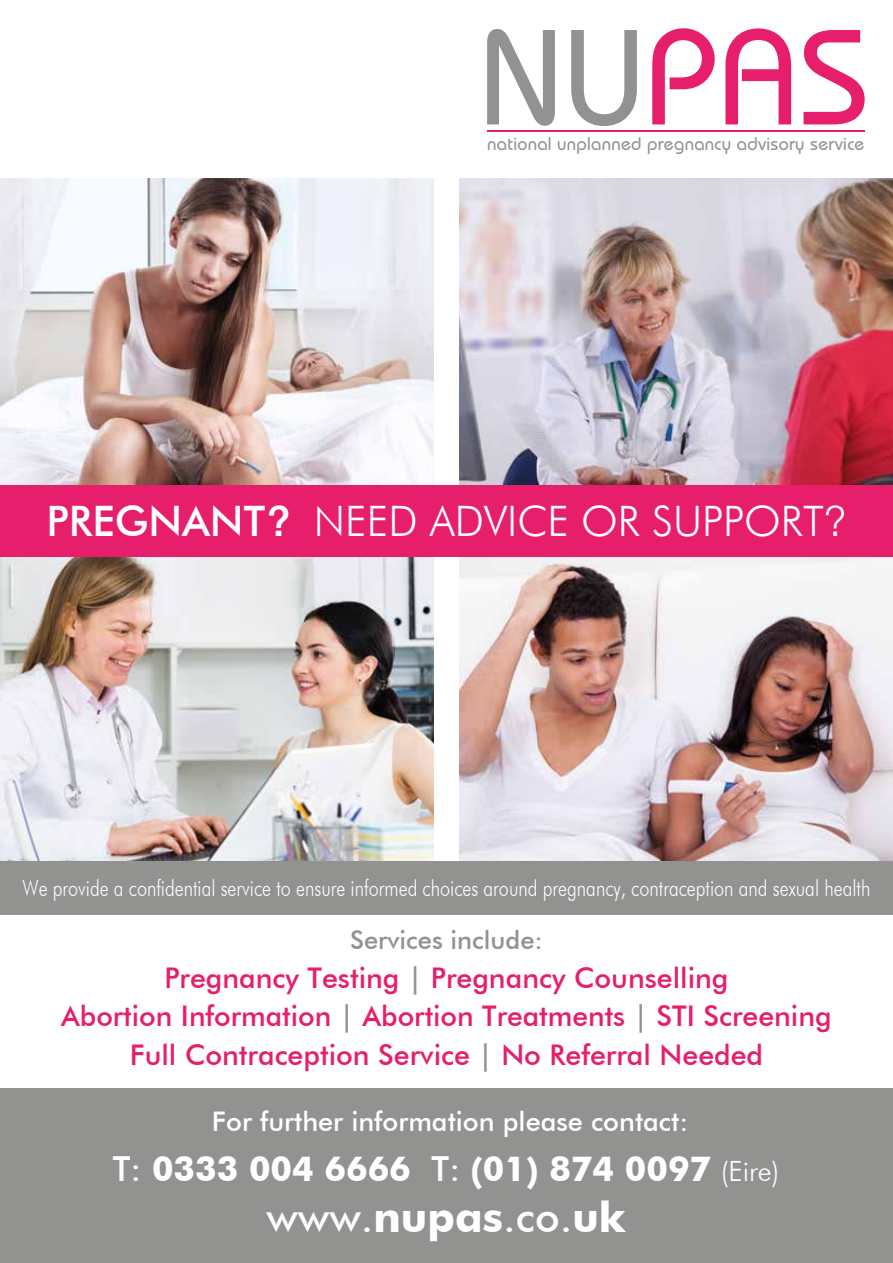
<style>
.page{position:relative;width:893px;height:1263px;background:#fff}
.page>*{position:absolute;margin:0;border:0;box-sizing:border-box;transform-origin:0 0}
.t1{font:500 135px "Bauhaus IT Cby BT";color:#e71e6c}
.t2{font:300 42px "Futura BT";color:#fff}
.t3{font:500 42px "Futura BT";color:#fff}
.t4{font:700 34.5px "Futura BT";color:#fff}
.t5{font:500 28.5px/38.4px "Futura BT";color:#e71e6c;text-align:center}
.t6{font:500 27px "Futura BT";color:#fff}
.t7{font:500 25.5px "Futura BT";color:#929291}
.t8{font:300 22.5px "Futura BT";color:#fff;scale:.8 1}
.t9{font:500 18.3px "Bauhaus IT Cby BT";letter-spacing:.015em;color:#929291}
.s1{color:#929291}
.s2{font-weight:500}
.s3{font-family:"Helvetica Neue";font-weight:500}
.s4{font-family:"Helvetica Neue"}
.s5{font-weight:300;font-size:27.9px}
.s6{font-weight:700}
</style>
<div class="page">
<img style="left:0;top:179px;width:434px;height:306px">
<img style="left:459px;top:179px;width:434px;height:306px">
<img style="left:0;top:557px;width:434px;height:304px">
<img style="left:459px;top:557px;width:434px;height:304px">
<hr style="left:487px;top:131px;width:378px;height:1px;background:#e71e6c">
<div style="left:0;top:1089px;width:893px;height:174px;background:#929291"></div>
<div style="left:0;top:485px;width:893px;height:71px;background:#e71e6c"></div>
<div style="left:0;top:861px;width:893px;height:53px;background:#929291"></div>
<h1 class="t1" style="left:478px;top:28px;width:393px"><span class="s1">NU</span>PAS</h1>
<p class="t9" style="left:487px;top:137px;width:379px">national unplanned pregnancy advisory service</p>
<h2 class="t2" style="left:47px;top:504px;width:801px"><span class="s2">PREGNANT</span><span class="s3">?</span> NEED ADVICE OR SUPPORT<span class="s4">?</span></h2>
<p class="t8" style="left:23px;top:875px;width:1061px">We provide a confidential service to ensure informed choices around pregnancy, contraception and sexual health</p>
<p class="t7" style="left:350px;top:930px;width:194px">Services include:</p>
<p class="t5" style="left:61px;top:961px;width:772px">Pregnancy Testing <span class="s1">|</span> Pregnancy Counselling<br>Abortion Information <span class="s1">|</span> Abortion Treatments <span class="s1">|</span> STI Screening<br>Full Contraception Service <span class="s1">|</span> No Referral Needed</p>
<p class="t6" style="left:212px;top:1111px;width:478px">For further information please contact:</p>
<p class="t4" style="left:113px;top:1155px;width:668px"><span class="s2">T:</span> 0333 004 6666 <span class="s2">T:</span> (01) 874 0097 <span class="s5">(Eire)</span></p>
<h2 class="t3" style="left:266px;top:1199px;width:361px">www.<span class="s6">nupas</span>.co.<span class="s6">uk</span></h2>
</div>
